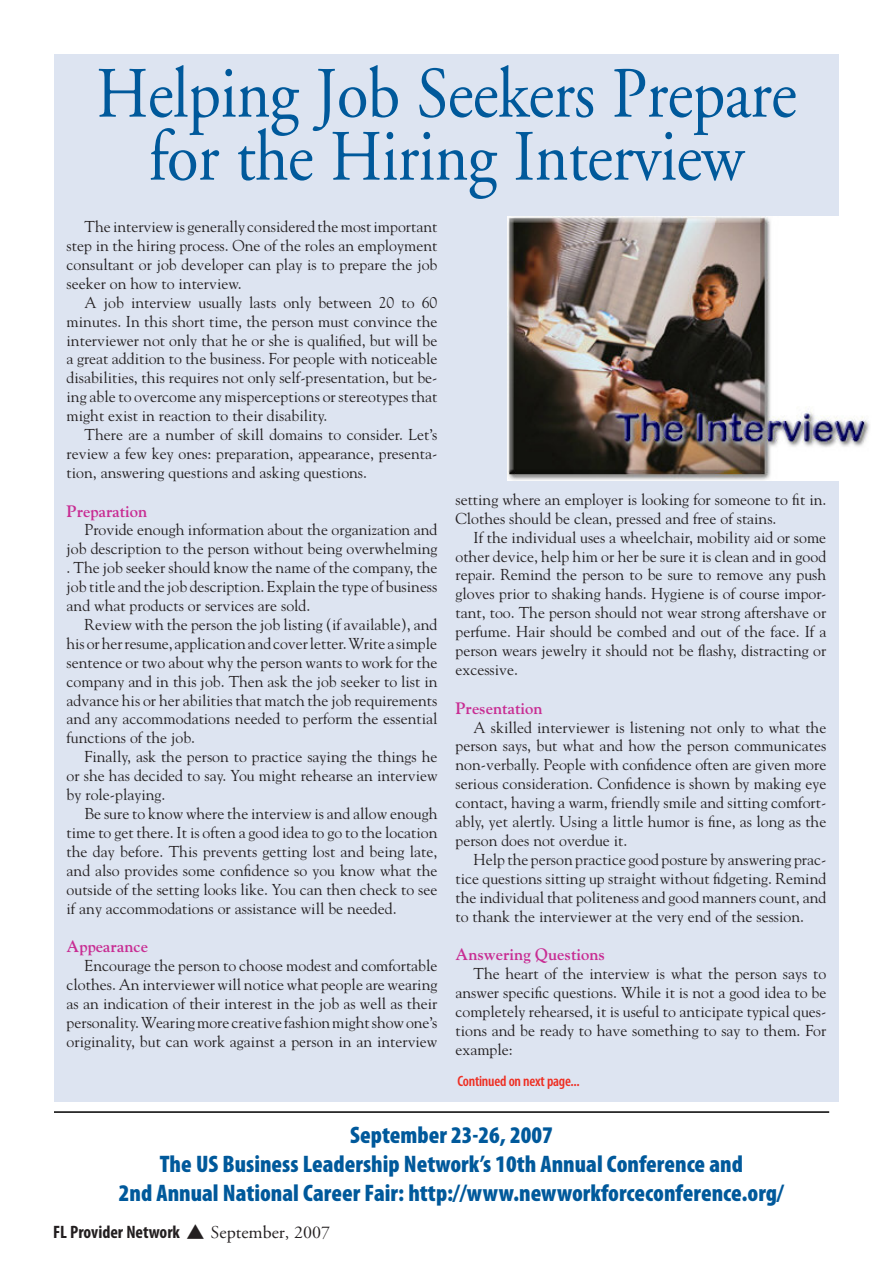
<style>
.page{position:relative;width:893px;height:1263px;background:#fff}
.page>*{position:absolute;margin:0;border:0;box-sizing:border-box;transform-origin:0 0}
.t1{font:72px/63px "Adobe Garamond";letter-spacing:-.01em;color:#00599b;text-align:center;scale:.9 1}
.t2{font:900 condensed 24px/28.8px "Myriad Pro";color:#00599b;text-align:center}
.t3{font:700 condensed 18px "Myriad Pro";color:#231f20}
.t4{font:700 16.5px "Goudy";color:#c82d93}
.t5{font:15.75px/18.9px "Goudy";color:#231f20;text-align:justify}
.t6{font:600 condensed 15px "Myriad Pro";letter-spacing:-.015em;color:#ee2e22}
.s1{font-family:"Adobe Garamond Pro";font-weight:400;font-stretch:normal}
</style>
<div class="page">
<div style="left:54px;top:54px;width:785px;height:1047px;background:#dde4f1"></div>
<hr style="left:54px;top:1111px;width:775px;height:2px;background:#000">
<img style="left:508px;top:217px;width:362px;height:263px">
<h1 class="t1" style="left:96px;top:64px;width:780px">Helping Job Seekers Prepare for the Hiring Interview</h1>
<p class="t5" style="left:67px;top:217px;width:372px;text-indent:18px">The interview is generally considered the most important step in the hiring process. One of the roles an employment consultant or job developer can play is to prepare the job seeker on how to interview.</p>
<p class="t5" style="left:67px;top:292px;width:372px;text-indent:18px">A job interview usually lasts only between 20 to 60 minutes. In this short time, the person must convince the interviewer not only that he or she is qualified, but will be a great addition to the business. For people with noticeable disabilities, this requires not only self-presentation, but be&shy;ing able to overcome any misperceptions or stereotypes that might exist in reaction to their disability.</p>
<p class="t5" style="left:67px;top:425px;width:372px;text-indent:18px">There are a number of skill domains to consider. Let’s review a few key ones: preparation, appearance, presenta&shy;tion, answering questions and asking questions.</p>
<p class="t4" style="left:67px;top:501px;width:82px">Preparation</p>
<p class="t5" style="left:67px;top:520px;width:372px;text-indent:18px">Provide enough information about the organization and job description to the person without being overwhelming . The job seeker should know the name of the company, the job title and the job description. Explain the type of business and what products or services are sold.</p>
<p class="t5" style="left:67px;top:614px;width:372px;text-indent:18px">Review with the person the job listing (if available), and his or her resume, application and cover letter. Write a simple sentence or two about why the person wants to work for the company and in this job. Then ask the job seeker to list in advance his or her abilities that match the job requirements and any accommodations needed to perform the essential functions of the job.</p>
<p class="t5" style="left:67px;top:747px;width:372px;text-indent:18px">Finally, ask the person to practice saying the things he or she has decided to say. You might rehearse an interview by role-playing.</p>
<p class="t5" style="left:67px;top:803px;width:372px;text-indent:18px">Be sure to know where the interview is and allow enough time to get there. It is often a good idea to go to the location the day before. This prevents getting lost and being late, and also provides some confidence so you know what the outside of the setting looks like. You can then check to see if any accommodations or assistance will be needed.</p>
<p class="t4" style="left:67px;top:936px;width:83px">Appearance</p>
<p class="t5" style="left:67px;top:956px;width:372px;text-indent:18px">Encourage the person to choose modest and comfortable clothes. An interviewer will notice what people are wearing as an indication of their interest in the job as well as their personality. Wearing more creative fashion might show one’s originality, but can work against a person in an interview</p>
<p class="t5" style="left:455px;top:489px;width:372px">setting where an employer is looking for someone to fit in.<br>Clothes should be clean, pressed and free of stains.</p>
<p class="t5" style="left:455px;top:527px;width:372px;text-indent:18px">If the individual uses a wheelchair, mobility aid or some other device, help him or her be sure it is clean and in good repair. Remind the person to be sure to remove any push gloves prior to shaking hands. Hygiene is of course impor&shy;tant, too. The person should not wear strong aftershave or perfume. Hair should be combed and out of the face. If a person wears jewelry it should not be flashy, distracting or excessive.</p>
<p class="t4" style="left:455px;top:698px;width:89px">Presentation</p>
<p class="t5" style="left:455px;top:717px;width:372px;text-indent:18px">A skilled interviewer is listening not only to what the person says, but what and how the person communicates non-verbally. People with confidence often are given more serious consideration. Confidence is shown by making eye contact, having a warm, friendly smile and sitting comfort&shy;ably, yet alertly. Using a little humor is fine, as long as the person does not overdue it.</p>
<p class="t5" style="left:455px;top:849px;width:372px;text-indent:18px">Help the person practice good posture by answering prac&shy;tice questions sitting up straight without fidgeting. Remind the individual that politeness and good manners count, and to thank the interviewer at the very end of the session.</p>
<p class="t4" style="left:455px;top:944px;width:151px">Answering Questions</p>
<p class="t5" style="left:455px;top:964px;width:372px;text-indent:18px">The heart of the interview is what the person says to answer specific questions. While it is not a good idea to be completely rehearsed, it is useful to anticipate typical ques&shy;tions and be ready to have something to say to them. For example:</p>
<p class="t6" style="left:458px;top:1073px;width:124px">Continued on next page...</p>
<h2 class="t2" style="left:119px;top:1121px;width:667px">September 23-26, 2007<br>The US Business Leadership Network’s 10th Annual Conference and<br>2nd Annual National Career Fair: http://www.newworkforceconference.org/</h2>
<p class="t3" style="left:53px;top:1222px;width:279px">FL Provider Network ▲ <span class="s1">September, 2007</span></p>
</div>
